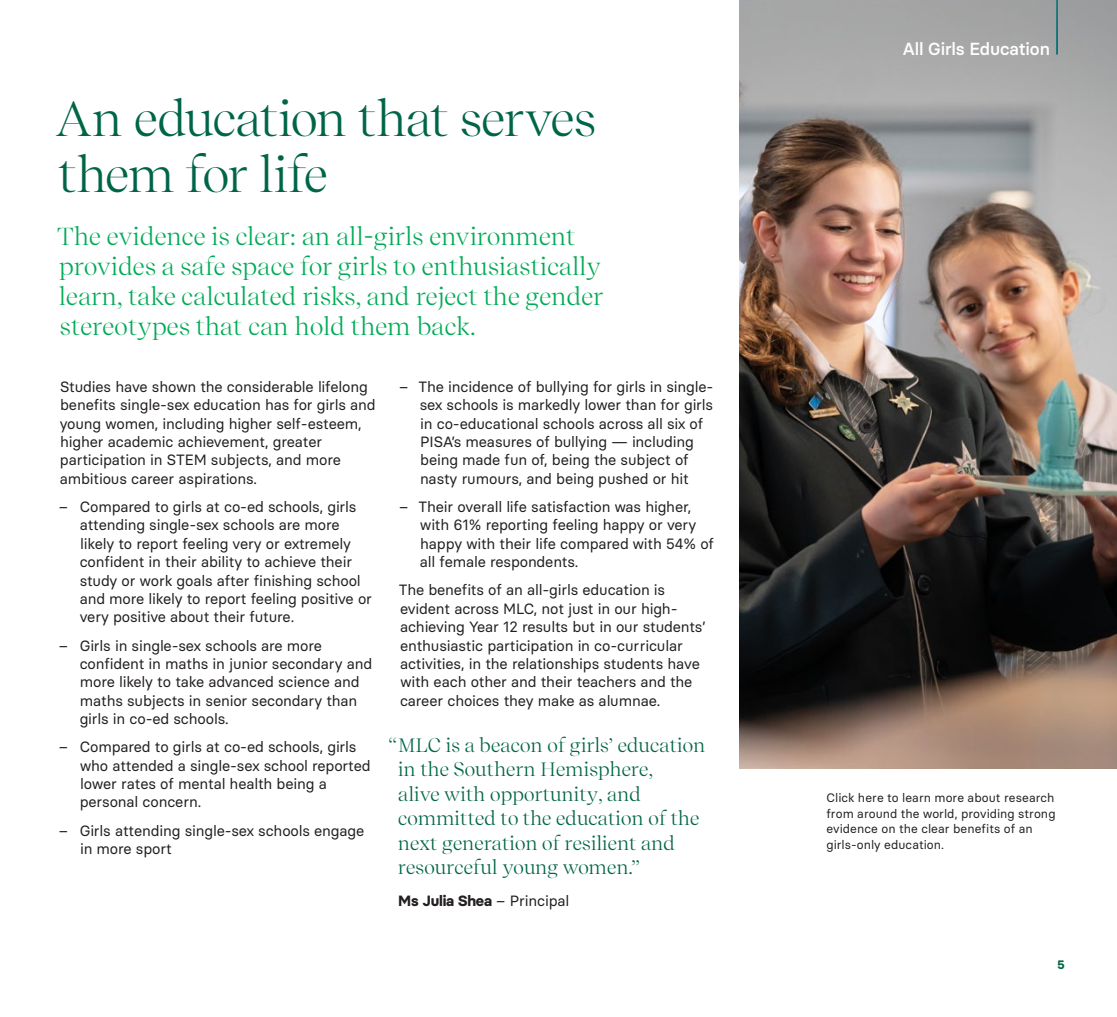
<style>
.page{position:relative;width:1117px;height:1017px;background:#fff}
.page>*{position:absolute;margin:0;border:0;box-sizing:border-box;transform-origin:0 0}
.t1{font:49px/56px "Recife Display";letter-spacing:-.02em;color:#006548}
.t2{font:24.5px/29.8px "Recife Display";letter-spacing:.01em;color:#00ab57}
.t3{font:19.25px/24.5px "Recife Display";letter-spacing:.01em;color:#006548}
.t4{font:500 17.5px "Basier Circle";letter-spacing:-.005em;color:#fff}
.t5{font:14.88px/18.4px "Basier Circle";letter-spacing:-.01em;color:#231f20}
.t6{font:700 14.88px "Basier Circle";letter-spacing:-.01em;color:#231f20}
.t7{font:12.25px/15.8px "Basier Circle";letter-spacing:.005em;color:#231f20}
.t8{font:700 12.25px "Basier Circle";color:#006548}
.s1{font-weight:400}
</style>
<div class="page">
<img style="left:739px;top:0;width:377px;height:769px">
<hr style="left:1055px;top:0;width:2px;height:55px;background:#006e79">
<h1 class="t1" style="left:55px;top:90px;width:542px">An education that serves them for life</h1>
<h2 class="t2" style="left:57px;top:221px;width:547px">The evidence is clear: an all-girls environment provides a safe space for girls to enthusiastically learn, take calculated risks, and reject the gender stereotypes that can hold them back.</h2>
<p class="t5" style="left:60px;top:377px;width:317px">Studies have shown the considerable lifelong benefits single-sex education has for girls and young women, including higher self-esteem, higher academic achievement, greater participation in STEM subjects, and more ambitious career aspirations.</p>
<p class="t5" style="left:80px;top:497px;width:294px;text-indent:-21px">– Compared to girls at co-ed schools, girls attending single-sex schools are more likely to report feeling very or extremely confident in their ability to achieve their study or work goals after finishing school and more likely to report feeling positive or very positive about their future.</p>
<p class="t5" style="left:80px;top:636px;width:294px;text-indent:-21px">– Girls in single-sex schools are more confident in maths in junior secondary and more likely to take advanced science and maths subjects in senior secondary than girls in co-ed schools.</p>
<p class="t5" style="left:80px;top:738px;width:292px;text-indent:-21px">– Compared to girls at co-ed schools, girls who attended a single-sex school reported lower rates of mental health being a personal concern.</p>
<p class="t5" style="left:80px;top:821px;width:286px;text-indent:-21px">– Girls attending single-sex schools engage in more sport</p>
<p class="t5" style="left:420px;top:377px;width:295px;text-indent:-21px">– The incidence of bullying for girls in single&shy;sex schools is markedly lower than for girls in co-educational schools across all six of PISA’s measures of bullying — including being made fun of, being the subject of nasty rumours, and being pushed or hit</p>
<p class="t5" style="left:420px;top:497px;width:295px;text-indent:-21px">– Their overall life satisfaction was higher, with 61% reporting feeling happy or very happy with their life compared with 54% of all female respondents.</p>
<p class="t5" style="left:398px;top:581px;width:308px">The benefits of an all-girls education is evident across MLC, not just in our high&shy;achieving Year 12 results but in our students’ enthusiastic participation in co-curricular activities, in the relationships students have with each other and their teachers and the career choices they make as alumnae.</p>
<p class="t3" style="left:398px;top:732px;width:308px;text-indent:-10px">“MLC is a beacon of girls’ education in the Southern Hemisphere,<br>alive with opportunity, and committed to the education of the next generation of resilient and resourceful young women.”</p>
<p class="t6" style="left:398px;top:891px;width:172px">Ms Julia Shea <span class="s1">– Principal</span></p>
<p class="t4" style="left:902px;top:37px;width:149px">All Girls Education</p>
<p class="t7" style="left:826px;top:789px;width:230px">Click here to learn more about research from around the world, providing strong evidence on the clear benefits of an girls-only education.</p>
<p class="t8" style="left:1057px;top:957px;width:9px">5</p>
</div>
